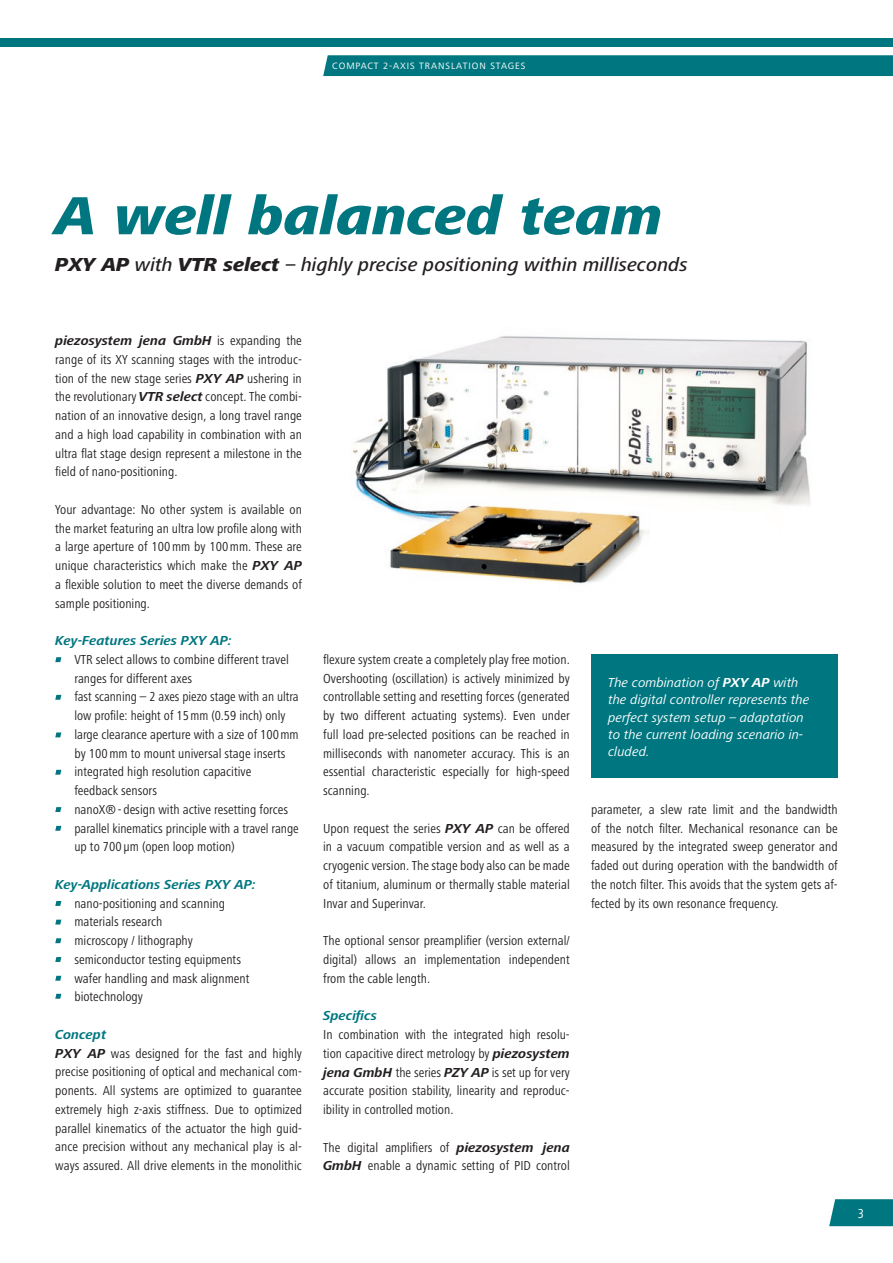
<style>
.page{position:relative;width:893px;height:1263px;background:#fff}
.page>*{position:absolute;margin:0;border:0;box-sizing:border-box;transform-origin:0 0}
.t1{font:italic 800 55.5px "Frutiger Next LT";color:#007780}
.t2{font:italic 500 19.5px "Frutiger Next LT";color:#231f20}
.t3{font:condensed 13.5px/18.8px "Frutiger Next LT";color:#231f20;text-align:justify}
.t4{font:italic 13.5px/17.2px "Frutiger Next LT";color:#fff}
.t5{font:italic 700 13.5px "Frutiger Next LT";color:#007780}
.t6{font:condensed 13.5px "Frutiger Next LT";color:#fff}
.t7{font:9.6px "Frutiger Next LT";letter-spacing:.1em;color:#fff}
.s1{font-weight:800}
.s2{font-weight:700;font-style:italic;font-stretch:normal}
.s3{color:#007780}
.s4{font-weight:700;font-style:italic;font-stretch:normal;color:#007780}
.s5{font-weight:700}
</style>
<div class="page">
<img style="left:352px;top:336px;width:459px;height:248px">
<svg style="left:829px;top:1199px;width:64px;height:27px"></svg>
<svg style="left:55px;top:657px;width:6px;height:5px"></svg>
<svg style="left:55px;top:695px;width:6px;height:5px"></svg>
<svg style="left:55px;top:732px;width:6px;height:5px"></svg>
<svg style="left:55px;top:770px;width:6px;height:5px"></svg>
<svg style="left:55px;top:807px;width:6px;height:5px"></svg>
<svg style="left:55px;top:826px;width:6px;height:5px"></svg>
<svg style="left:55px;top:901px;width:6px;height:5px"></svg>
<svg style="left:55px;top:920px;width:6px;height:4px"></svg>
<svg style="left:55px;top:938px;width:6px;height:5px"></svg>
<svg style="left:55px;top:957px;width:6px;height:5px"></svg>
<svg style="left:55px;top:976px;width:6px;height:5px"></svg>
<svg style="left:55px;top:994px;width:6px;height:5px"></svg>
<div style="left:323px;top:55px;width:570px;height:21px;background:#007780"></div>
<div style="left:591px;top:654px;width:247px;height:124px;background:#007780"></div>
<div style="left:0;top:38px;width:893px;height:9px;background:#007780"></div>
<p class="t7" style="left:332px;top:60px;width:195px">COMPACT 2-AXIS TRANSLATION STAGES</p>
<h1 class="t1" style="left:55px;top:185px;width:609px">A well balanced team</h1>
<h2 class="t2" style="left:55px;top:253px;width:634px"><span class="s1">PXY AP</span> with <span class="s1">VTR select</span> – highly precise positioning within milliseconds</h2>
<p class="t3" style="left:55px;top:331px;width:248px"><span class="s2">piezosystem jena GmbH</span> is expanding the range of its XY scanning stages with the introduc&shy;tion of the new stage series <span class="s2">PXY AP</span> ushering in the revolutionary <span class="s2">VTR select</span> concept. The combi&shy;nation of an innovative design, a long travel range and a high load capability in combination with an ultra flat stage design represent a milestone in the field of nano-positioning.</p>
<p class="t3" style="left:55px;top:500px;width:248px">Your advantage: No other system is available on the market featuring an ultra low profile along with a large aperture of 100mm by 100mm. These are unique characteristics which make the <span class="s2">PXY AP </span>a flexible solution to meet the diverse demands of sample positioning.</p>
<p class="t5" style="left:55px;top:633px;width:178px">Key-Features Series PXY AP:</p>
<p class="t3" style="left:74px;top:650px;width:216px;text-indent:-19px"><span class="s3">•</span> VTR select allows to combine different travel ranges for different axes</p>
<p class="t3" style="left:55px;top:688px;width:245px;text-align:center"><span class="s3">•</span> fast scanning – 2 axes piezo stage with an ultra low profile: height of 15mm (0.59 inch) only</p>
<p class="t3" style="left:55px;top:725px;width:245px;text-align:center"><span class="s3">•</span> large clearance aperture with a size of 100mm by 100mm to mount universal stage inserts</p>
<p class="t3" style="left:74px;top:763px;width:178px;text-indent:-19px"><span class="s3">•</span> integrated high resolution capacitive feedback sensors</p>
<p class="t3" style="left:74px;top:800px;width:226px;text-align:left;text-indent:-19px"><span class="s3">•</span> nanoX®- design with active resetting forces parallel kinematics principle with a travel range up to 700 µm (open loop motion)</p>
<p class="t5" style="left:55px;top:877px;width:202px">Key-Applications Series PXY AP:</p>
<p class="t3" style="left:55px;top:894px;width:171px"><span class="s3">•</span> nano-positioning and scanning</p>
<p class="t3" style="left:55px;top:913px;width:109px"><span class="s3">•</span> materials research</p>
<p class="t3" style="left:55px;top:931px;width:139px"><span class="s3">•</span> microscopy / lithography</p>
<p class="t3" style="left:74px;top:950px;width:176px;text-indent:-19px"><span class="s3">•</span> semiconductor testing equipments wafer handling and mask alignment</p>
<p class="t3" style="left:55px;top:988px;width:89px"><span class="s3">•</span> biotechnology</p>
<p class="t3" style="left:55px;top:1025px;width:248px;text-align:left"><span class="s4">Concept<br></span><span class="s2">PXY AP</span> was designed for the fast and highly precise positioning of optical and mechanical com&shy;ponents. All systems are optimized to guarantee extremely high z-axis stiffness. Due to optimized parallel kinematics of the actuator the high guid&shy;ance precision without any mechanical play is al&shy;ways assured. All drive elements in the monolithic</p>
<p class="t3" style="left:323px;top:650px;width:248px">flexure system create a completely play free motion.<br>Overshooting (oscillation) is actively minimized by controllable setting and resetting forces (generated by two different actuating systems). Even under full load pre-selected positions can be reached in milliseconds with nanometer accuracy. This is an essential characteristic especially for high-speed scanning.</p>
<p class="t3" style="left:323px;top:819px;width:248px">Upon request the series <span class="s2">PXY AP</span> can be offered in a vacuum compatible version and as well as a cryogenic version. The stage body also can be made of titanium, aluminum or thermally stable material Invar and Superinvar.</p>
<p class="t3" style="left:323px;top:931px;width:248px">The optional sensor preamplifier (version external/ digital) allows an implementation independent from the cable length.</p>
<p class="t5" style="left:323px;top:1008px;width:55px">Specifics</p>
<p class="t3" style="left:323px;top:1025px;width:248px">In combination with the integrated high resolu&shy;tion capacitive direct metrology by <span class="s2">piezosystem jena GmbH</span> the series <span class="s2">PZY AP</span> is set up for very accurate position stability, linearity and reproduc&shy;ibility in controlled motion.</p>
<p class="t3" style="left:323px;top:1138px;width:248px">The digital amplifiers of <span class="s2">piezosystem jena<br>GmbH</span> enable a dynamic setting of PID control</p>
<p class="t4" style="left:608px;top:674px;width:203px">The combination of <span class="s5">PXY AP</span> with the digital controller represents the perfect system setup – adaptation to the current loading scenario in&shy;cluded.</p>
<p class="t3" style="left:591px;top:800px;width:248px">parameter, a slew rate limit and the bandwidth of the notch filter. Mechanical resonance can be measured by the integrated sweep generator and faded out during operation with the bandwidth of the notch filter. This avoids that the system gets af&shy;fected by its own resonance frequency.</p>
<p class="t6" style="left:858px;top:1206px;width:8px">3</p>
</div>
